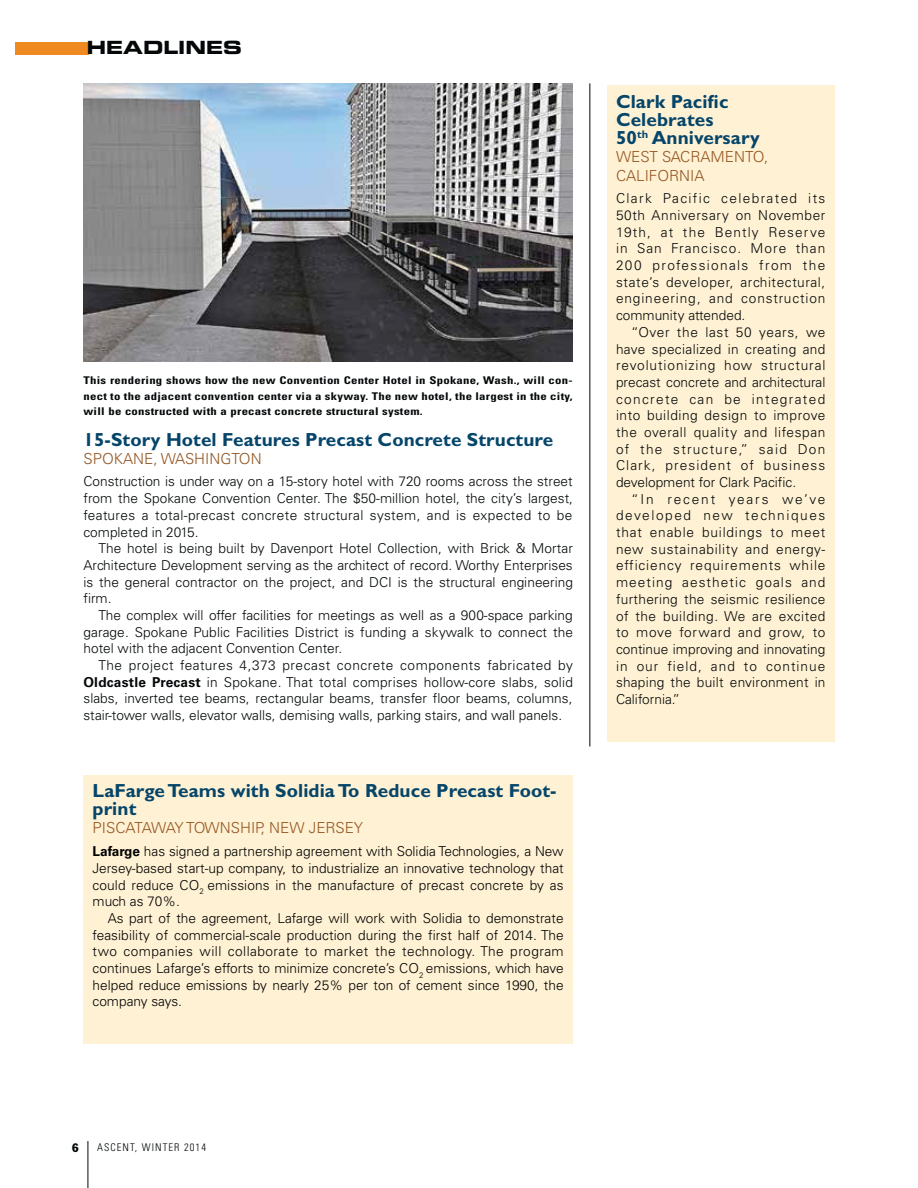
<style>
.page{position:relative;width:918px;height:1188px;background:#fff}
.page>*{position:absolute;margin:0;border:0;box-sizing:border-box;transform-origin:0 0}
.t1{font:700 18.9px/18.1px "Gill Sans Std";letter-spacing:.005em;color:#05456a}
.t2{font:18.15px "Eurostile LT Std Bold Ex 2";color:#040809}
.t3{font:300 15.15px/18.1px "Univers LT Std";color:#935623}
.t4{font:300 13.65px/16.6px "Univers LT Std";letter-spacing:.005em;color:#040809;text-align:justify}
.t5{font:300 13.65px/16.6px "Univers LT Std";color:#010202;text-align:justify}
.t6{font:condensed 12.15px "Franklin Gothic Std";color:#040809}
.t7{font:700 condensed 10.65px/15.1px "Univers LT Std";letter-spacing:.02em;color:#040809;text-align:justify;scale:1.2 1}
.t8{font:300 condensed 10.65px "Univers LT Std";letter-spacing:.1em;color:#040809}
.s1{font-weight:700}
</style>
<div class="page">
<hr style="left:88px;top:1141px;width:1px;height:47px;background:#040809">
<hr style="left:590px;top:83px;width:1px;height:663px;background:#010202">
<div style="left:83px;top:775px;width:490px;height:269px;background:#fff1d3"></div>
<div style="left:607px;top:86px;width:228px;height:656px;background:#fff1d3"></div>
<img style="left:83px;top:83px;width:490px;height:279px">
<div style="left:15px;top:42px;width:73px;height:13px;background:#ef8a21"></div>
<h2 class="t2" style="left:87px;top:37px;width:157px">HEADLINES</h2>
<p class="t7" style="left:83px;top:374px;width:409px">This rendering shows how the new Convention Center Hotel in Spokane, Wash., will con&shy;nect to the adjacent convention center via a skyway. The new hotel, the largest in the city, will be constructed with a precast concrete structural system.</p>
<h1 class="t1" style="left:83px;top:432px;width:471px">15-Story Hotel Features Precast Concrete Structure</h1>
<p class="t3" style="left:83px;top:450px;width:180px">SPOKANE, WASHINGTON</p>
<p class="t4" style="left:83px;top:474px;width:491px">Construction is under way on a 15-story hotel with 720 rooms across the street from the Spokane Convention Center. The $50-million hotel, the city’s largest, features a total-precast concrete structural system, and is expected to be completed in 2015.</p>
<p class="t4" style="left:83px;top:541px;width:491px;text-indent:15px">The hotel is being built by Davenport Hotel Collection, with Brick &amp; Mortar Architecture Development serving as the architect of record. Worthy Enterprises is the general contractor on the project, and DCI is the structural engineering firm.</p>
<p class="t4" style="left:83px;top:608px;width:491px;text-indent:15px">The complex will offer facilities for meetings as well as a 900-space parking garage. Spokane Public Facilities District is funding a skywalk to connect the hotel with the adjacent Convention Center.</p>
<p class="t4" style="left:83px;top:658px;width:491px;text-indent:15px">The project features 4,373 precast concrete components fabricated by <span class="s1">Oldcastle Precast</span> in Spokane. That total comprises hollow-core slabs, solid slabs, inverted tee beams, rectangular beams, transfer floor beams, columns, stair-tower walls, elevator walls, demising walls, parking stairs, and wall panels.</p>
<h1 class="t1" style="left:93px;top:784px;width:465px">LaFarge Teams with Solidia To Reduce Precast Foot&shy;print</h1>
<p class="t3" style="left:93px;top:820px;width:272px">PISCATAWAY TOWNSHIP, NEW JERSEY</p>
<p class="t5" style="left:93px;top:844px;width:473px"><span class="s1">Lafarge</span> has signed a partnership agreement with Solidia Technologies, a New Jersey-based start-up company, to industrialize an innovative technology that could reduce CO<sub>2</sub> emissions in the manufacture of precast concrete by as much as 70%.</p>
<p class="t5" style="left:93px;top:911px;width:473px;text-indent:15px">As part of the agreement, Lafarge will work with Solidia to demonstrate feasibility of commercial-scale production during the first half of 2014. The two companies will collaborate to market the technology. The program continues Lafarge’s efforts to minimize concrete’s CO<sub>2</sub> emissions, which have helped reduce emissions by nearly 25% per ton of cement since 1990, the company says.</p>
<h1 class="t1" style="left:616px;top:94px;width:145px">Clark Pacific<br>Celebrates<br>50<sup>th</sup> Anniversary</h1>
<p class="t3" style="left:616px;top:149px;width:154px">WEST SACRAMENTO,<br>CALIFORNIA</p>
<p class="t4" style="left:616px;top:191px;width:211px">Clark Pacific celebrated its 50th Anniversary on November 19th, at the Bently Reserve in San Francisco. More than 200 professionals from the state’s developer, architectural, engineering, and construction community attended.</p>
<p class="t4" style="left:616px;top:324px;width:211px;text-indent:15px">“Over the last 50 years, we have specialized in creating and revolutionizing how structural precast concrete and architectural concrete can be integrated into building design to improve the overall quality and lifespan of the structure,” said Don Clark, president of business development for Clark Pacific.</p>
<p class="t4" style="left:616px;top:491px;width:211px;text-indent:15px">“In recent years we’ve developed new techniques that enable buildings to meet new sustainability and energy&shy;efficiency requirements while meeting aesthetic goals and furthering the seismic resilience of the building. We are excited to move forward and grow, to continue improving and innovating in our field, and to continue shaping the built environment in California.”</p>
<p class="t6" style="left:72px;top:1141px;width:8px">6</p>
<p class="t8" style="left:97px;top:1141px;width:110px">ASCENT, WINTER 2014</p>
</div>
